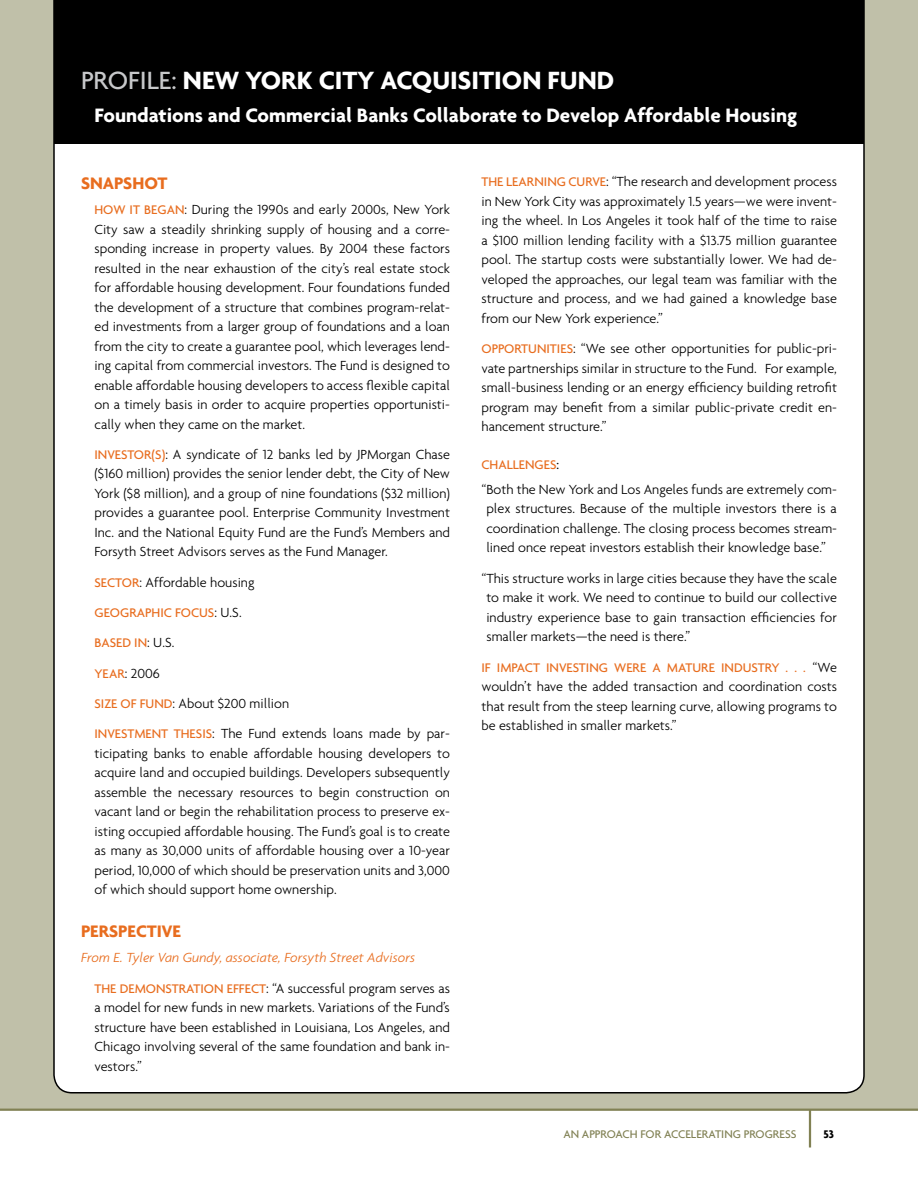
<style>
.page{position:relative;width:918px;height:1188px;background:#fff}
.page>*{position:absolute;margin:0;border:0;box-sizing:border-box;transform-origin:0 0}
.t1{font:700 27px "Agenda";color:#fff}
.t2{font:700 21px "Agenda";color:#fff}
.t3{font:700 18px "Agenda";color:#e86d1f}
.t4{font:300 14.25px/19.5px "Agenda";color:#000;text-align:justify}
.t5{font:italic 300 14.25px/30.3px "Agenda";color:#e86d1f}
.t6{font:500 13.5px "Agenda";color:#e86d1f}
.t7{font:500 12px "Agenda";color:#818154}
.t8{font:700 12px "Agenda";color:#000}
.s1{font-weight:500;color:#c7c8ca}
.s2{font-weight:500;font-size:13.5px;color:#e86d1f}
.s3{font-weight:300;font-size:14.25px;color:#000}
.s4{font-weight:500;font-style:normal;font-size:13.5px}
.s5{font-style:normal;color:#000}
.s6{color:#000}
.s7{font-weight:700;font-size:21px;color:#fff}
</style>
<div class="page">
<hr style="left:809px;top:1110px;width:2px;height:38px;background:#818154">
<div style="left:0;top:0;width:918px;height:1109px;background:#c0c0a9"></div>
<div style="left:53px;top:0;width:812px;height:1094px;background:#fff"></div>
<div style="left:54px;top:0;width:810px;height:143px;background:#000"></div>
<hr style="left:0;top:1109px;width:918px;height:2px;background:#818154">
<h1 class="t1" style="left:81px;top:64px;width:535px"><span class="s1">PROFILE:</span> NEW YORK CITY ACQUISITION FUND</h1>
<h2 class="t2" style="left:94px;top:102px;width:704px">Foundations and Commercial Banks Collaborate to Develop Affordable Housing</h2>
<p class="t3" style="left:81px;top:172px;width:88px">SNAPSHOT</p>
<p class="t4" style="left:94px;top:200px;width:357px"><span class="s2">HOW IT BEGAN</span>: During the 1990s and early 2000s, New York City saw a steadily shrinking supply of housing and a corre&shy;sponding increase in property values. By 2004 these factors resulted in the near exhaustion of the city’s real estate stock for affordable housing development. Four foundations funded the development of a structure that combines program-relat&shy;ed investments from a larger group of foundations and a loan from the city to create a guarantee pool, which leverages lend&shy;ing capital from commercial investors. The Fund is designed to enable affordable housing developers to access flexible capital on a timely basis in order to acquire properties opportunisti&shy;cally when they came on the market.</p>
<p class="t4" style="left:94px;top:444px;width:357px"><span class="s2">INVESTOR(S)</span>: A syndicate of 12 banks led by JPMorgan Chase ($160 million) provides the senior lender debt, the City of New York ($8 million), and a group of nine foundations ($32 million) provides a guarantee pool. Enterprise Community Investment Inc. and the National Equity Fund are the Fund’s Members and Forsyth Street Advisors serves as the Fund Manager.</p>
<p class="t4" style="left:94px;top:572px;width:162px"><span class="s2">SECTOR</span>: Affordable housing</p>
<p class="t6" style="left:94px;top:604px;width:149px">GEOGRAPHIC FOCUS<span class="s3">: U.S.</span></p>
<p class="t6" style="left:94px;top:635px;width:82px">BASED IN<span class="s3">: U.S.</span></p>
<p class="t4" style="left:94px;top:658px;width:357px;line-height:30.3px;text-align:left"><span class="s2">YEAR</span>: 2006<br><span class="s2">SIZE OF FUND</span>: About $200 million<br><span class="s2">INVESTMENT THESIS</span>: The Fund extends loans made by par-</p>
<p class="t4" style="left:94px;top:743px;width:357px">ticipating banks to enable affordable housing developers to acquire land and occupied buildings. Developers subsequently assemble the necessary resources to begin construction on vacant land or begin the rehabilitation process to preserve ex&shy;isting occupied affordable housing. The Fund’s goal is to create as many as 30,000 units of affordable housing over a 10-year period, 10,000 of which should be preservation units and 3,000 of which should support home ownership.</p>
<p class="t3" style="left:81px;top:921px;width:102px">PERSPECTIVE</p>
<p class="t5" style="left:94px;top:942px;width:357px;text-indent:-14px">From E. Tyler Van Gundy, associate, Forsyth Street Advisors<br><span class="s4">THE DEMONSTRATION EFFECT</span><span class="s5">: “A successful program serves as</span></p>
<p class="t4" style="left:95px;top:998px;width:357px">a model for new funds in new markets. Variations of the Fund’s structure have been established in Louisiana, Los Angeles, and Chicago involving several of the same foundation and bank in&shy;vestors.”</p>
<p class="t4" style="left:482px;top:172px;width:357px"><span class="s2">THE LEARNING CURVE</span>: “The research and development process in New York City was approximately 1.5 years—we were invent&shy;ing the wheel. In Los Angeles it took half of the time to raise a $100 million lending facility with a $13.75 million guarantee pool. The startup costs were substantially lower. We had de&shy;veloped the approaches, our legal team was familiar with the structure and process, and we had gained a knowledge base from our New York experience.”</p>
<p class="t4" style="left:481px;top:339px;width:357px"><span class="s2">OPPORTUNITIES</span>: “We see other opportunities for public-pri&shy;vate partnerships similar in structure to the Fund. For example, small-business lending or an energy efficiency building retrofit program may benefit from a similar public-private credit en&shy;hancement structure.”</p>
<p class="t6" style="left:482px;top:456px;width:84px">CHALLENGES<span class="s6">:</span><span class="s7">:</span></p>
<p class="t4" style="left:482px;top:479px;width:357px;text-align:center">“Both the New York and Los Angeles funds are extremely com&shy;plex structures. Because of the multiple investors there is a coordination challenge. The closing process becomes stream&shy;lined once repeat investors establish their knowledge base.”</p>
<p class="t4" style="left:486px;top:568px;width:352px;text-indent:-5px">“This structure works in large cities because they have the scale to make it work. We need to continue to build our collective industry experience base to gain transaction efficiencies for smaller markets—the need is there.”</p>
<p class="t6" style="left:482px;top:659px;width:357px">IF IMPACT INVESTING WERE A MATURE INDUSTRY . . . <span class="s3">“We</span></p>
<p class="t4" style="left:482px;top:676px;width:357px">wouldn’t have the added transaction and coordination costs that result from the steep learning curve, allowing programs to be established in smaller markets.”</p>
<p class="t7" style="left:563px;top:1127px;width:235px">AN APPROACH FOR ACCELERATING PROGRESS</p>
<p class="t8" style="left:824px;top:1127px;width:12px">53</p>
</div>
